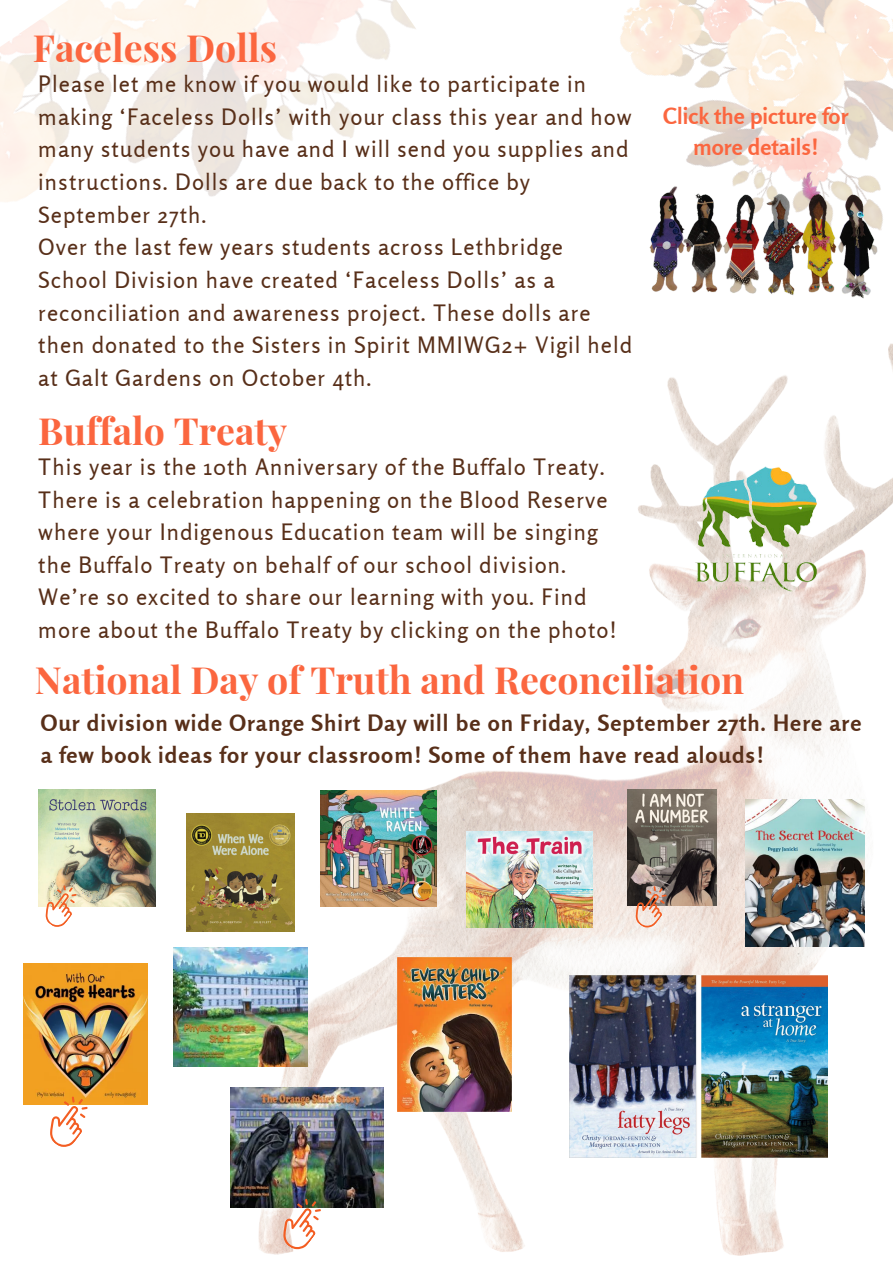
<style>
.page{position:relative;width:893px;height:1263px;background:#fff}
.page>*{position:absolute;margin:0;border:0;box-sizing:border-box;transform-origin:0 0}
.t1{font:700 37.5px "Playfair Display";color:#fb663f}
.t2{font:22.5px/32.6px "Rosario";letter-spacing:.045em;color:#582f19}
.t3{font:700 22.5px/32.6px "Rosario";letter-spacing:.045em;color:#582f19}
.t4{font:700 22.5px/30.9px "Rosario";color:#fb663f;text-align:center}
</style>
<div class="page">
<img style="left:0;top:0;width:416px;height:202px">
<img style="left:620px;top:0;width:273px;height:230px">
<img style="left:258px;top:343px;width:635px;height:912px">
<img style="left:643px;top:161px;width:237px;height:138px">
<img style="left:672px;top:445px;width:167px;height:168px">
<img style="left:23px;top:964px;width:124px;height:140px">
<img style="left:173px;top:947px;width:134px;height:119px">
<img style="left:230px;top:1088px;width:153px;height:119px">
<img style="left:397px;top:957px;width:114px;height:154px">
<img style="left:38px;top:789px;width:117px;height:117px">
<img style="left:627px;top:789px;width:90px;height:116px">
<img style="left:186px;top:813px;width:108px;height:119px">
<img style="left:320px;top:790px;width:116px;height:116px">
<img style="left:745px;top:799px;width:119px;height:147px">
<img style="left:467px;top:831px;width:125px;height:96px">
<svg style="left:41px;top:1096px;width:51px;height:51px"></svg>
<svg style="left:274px;top:1198px;width:52px;height:57px"></svg>
<svg style="left:38px;top:885px;width:42px;height:42px"></svg>
<svg style="left:628px;top:886px;width:42px;height:46px;background:#bba093"></svg>
<img style="left:569px;top:975px;width:258px;height:182px">
<p class="t1" style="left:33px;top:21px;width:245px">Faceless Dolls</p>
<p class="t2" style="left:38px;top:67px;width:595px">Please let me know if you would like to participate in making ‘Faceless Dolls’ with your class this year and how many students you have and I will send you supplies and instructions. Dolls are due back to the office by September 27th.</p>
<h1 class="t2" style="left:38px;top:231px;width:595px">Over the last few years students across Lethbridge School Division have created ‘Faceless Dolls’ as a reconciliation and awareness project. These dolls are then donated to the Sisters in Spirit MMIWG2+ Vigil held at Galt Gardens on October 4th.</h1>
<p class="t1" style="left:38px;top:404px;width:250px">Buffalo Treaty</p>
<h1 class="t2" style="left:38px;top:450px;width:580px">This year is the 10th Anniversary of the Buffalo Treaty.<br>There is a celebration happening on the Blood Reserve where your Indigenous Education team will be singing the Buffalo Treaty on behalf of our school division.<br>We’re so excited to share our learning with you. Find more about the Buffalo Treaty by clicking on the photo!</h1>
<p class="t4" style="left:663px;top:101px;width:187px">Click the picture for more details!</p>
<p class="t1" style="left:35px;top:654px;width:711px">National Day of Truth and Reconciliation</p>
<h2 class="t3" style="left:41px;top:706px;width:822px">Our division wide Orange Shirt Day will be on Friday, September 27th. Here are a few book ideas for your classroom! Some of them have read alouds!</h2>
</div>
